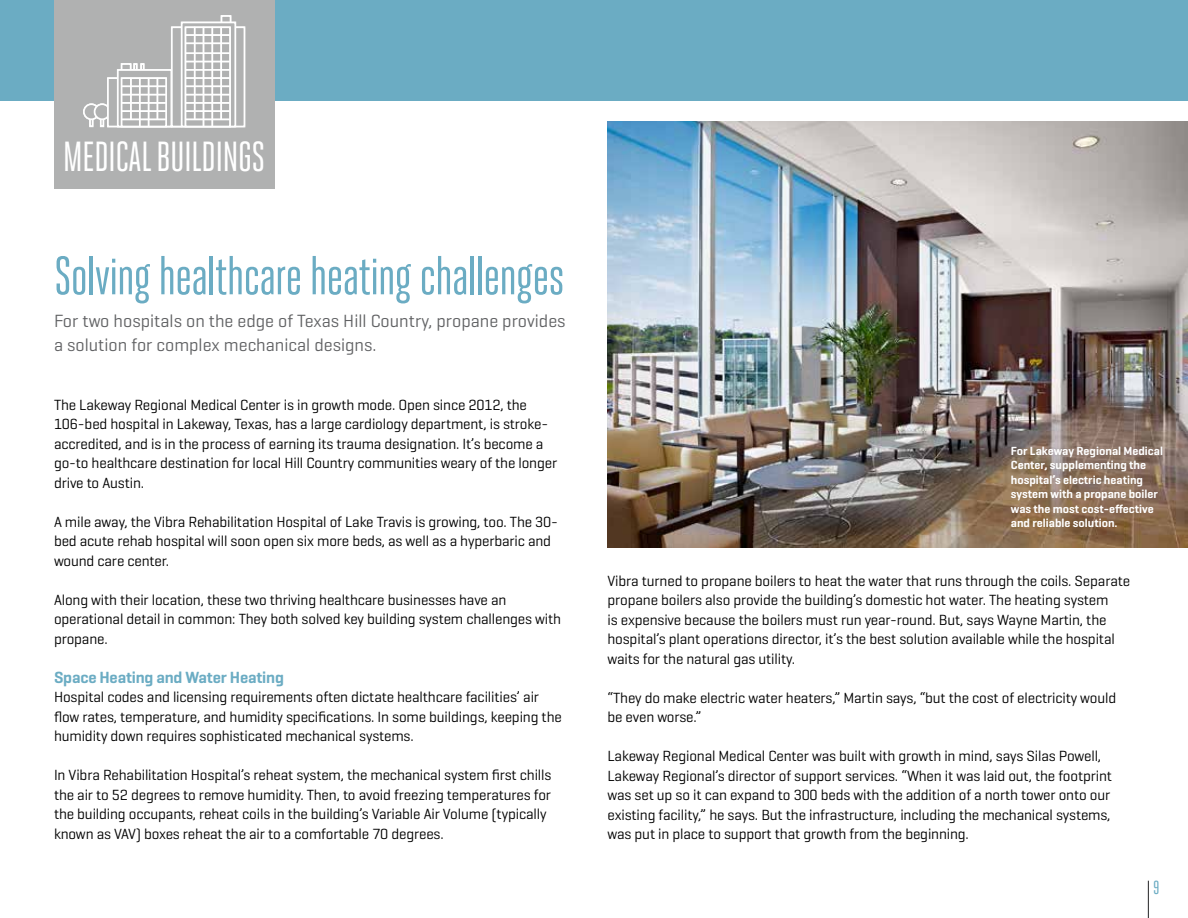
<style>
.page{position:relative;width:1188px;height:918px;background:#fff}
.page>*{position:absolute;margin:0;border:0;box-sizing:border-box;transform-origin:0 0}
.t1{font:54px "Heroic Condensed";letter-spacing:-.02em;color:#6bacc3}
.t2{font:42px "Heroic Condensed";letter-spacing:-.02em;color:#fff}
.t3{font:18.9px "Heroic Condensed";color:#6bacc3}
.t4{font:18px/24px "Geogrotesque";color:#616264}
.t5{font:600 16.5px "Geogrotesque";letter-spacing:-.01em;color:#6bacc3}
.t6{font:15px/19.5px "Geogrotesque";letter-spacing:-.01em;color:#000}
.t7{font:600 12px/14.4px "Geogrotesque";color:#fff}
</style>
<div class="page">
<div style="left:0;top:0;width:1188px;height:100px;background:#6bacc3"></div>
<hr style="left:1148px;top:881px;width:1px;height:37px;background:#222223">
<img style="left:608px;top:122px;width:580px;height:426px">
<div style="left:54px;top:0;width:220px;height:189px;background:#b0b1b1"></div>
<div style="left:89px;top:116px;width:5px;height:11px;border:2px solid #fff"></div>
<div style="left:89px;top:116px;width:4px;height:11px;border:2px solid #fff"></div>
<div style="left:84px;top:104px;width:15px;height:15px;background:#b0b1b1;border-radius:50%"></div>
<div style="left:83px;top:104px;width:17px;height:16px;border:2px solid #fff;border-radius:50%"></div>
<div style="left:100px;top:116px;width:4px;height:11px;border:2px solid #fff"></div>
<div style="left:95px;top:104px;width:15px;height:15px;background:#b0b1b1;border-radius:50%"></div>
<div style="left:94px;top:104px;width:16px;height:16px;border:2px solid #fff;border-radius:50%"></div>
<div style="left:121px;top:63px;width:10px;height:13px;background:#b0b1b1;border:2px solid #fff"></div>
<svg style="left:134px;top:63px;width:10px;height:6px"></svg>
<div style="left:107px;top:78px;width:74px;height:49px;background:#b0b1b1;border:2px solid #fff"></div>
<div style="left:117px;top:69px;width:55px;height:58px;background:#b0b1b1;border:2px solid #fff"></div>
<div style="left:121px;top:77px;width:46px;height:50px;background:#f5f5f5"></div>
<svg style="left:121px;top:78px;width:46px;height:49px;background:#c2c2c2"></svg>
<hr style="left:130px;top:78px;width:2px;height:41px;background:#fff">
<hr style="left:139px;top:78px;width:1px;height:49px;background:#fff">
<hr style="left:139px;top:78px;width:2px;height:48px;background:#fff">
<hr style="left:148px;top:78px;width:1px;height:49px;background:#fff">
<hr style="left:157px;top:78px;width:1px;height:41px;background:#fff">
<hr style="left:122px;top:119px;width:44px;height:1px;background:#fff">
<hr style="left:122px;top:110px;width:44px;height:2px;background:#fff">
<hr style="left:122px;top:102px;width:44px;height:2px;background:#fff">
<hr style="left:122px;top:94px;width:44px;height:1px;background:#fff">
<hr style="left:122px;top:86px;width:44px;height:1px;background:#fff">
<svg style="left:221px;top:15px;width:10px;height:7px"></svg>
<div style="left:171px;top:27px;width:74px;height:100px;background:linear-gradient(to bottom,#b0b1b1,#b0b1b1);border:2px solid #fff"></div>
<svg style="left:181px;top:22px;width:55px;height:105px"></svg>
<svg style="left:185px;top:27px;width:46px;height:100px"></svg>
<hr style="left:194px;top:27px;width:1px;height:92px;background:#fff">
<hr style="left:203px;top:27px;width:1px;height:100px;background:#fff">
<hr style="left:212px;top:27px;width:1px;height:100px;background:#fff">
<hr style="left:220px;top:27px;width:2px;height:92px;background:#fff">
<hr style="left:186px;top:119px;width:44px;height:1px;background:#fff">
<hr style="left:186px;top:111px;width:44px;height:1px;background:#fff">
<hr style="left:186px;top:110px;width:43px;height:2px;background:#fff">
<hr style="left:186px;top:102px;width:44px;height:2px;background:#fff">
<hr style="left:186px;top:94px;width:44px;height:1px;background:#fff">
<hr style="left:186px;top:86px;width:44px;height:1px;background:#fff">
<hr style="left:186px;top:77px;width:44px;height:2px;background:#fff">
<hr style="left:186px;top:69px;width:44px;height:2px;background:#fff">
<hr style="left:186px;top:61px;width:44px;height:1px;background:#fff">
<hr style="left:186px;top:52px;width:44px;height:2px;background:#fff">
<hr style="left:186px;top:43px;width:44px;height:1px;background:#fff">
<hr style="left:186px;top:34px;width:44px;height:2px;background:#fff">
<h2 class="t2" style="left:63px;top:134px;width:204px">MEDICAL BUILDINGS</h2>
<h1 class="t1" style="left:54px;top:247px;width:512px">Solving healthcare heating challenges</h1>
<p class="t4" style="left:54px;top:309px;width:513px">For two hospitals on the edge of Texas Hill Country, propane provides a solution for complex mechanical designs.</p>
<p class="t6" style="left:54px;top:394px;width:505px">The Lakeway Regional Medical Center is in growth mode. Open since 2012, the 106-bed hospital in Lakeway, Texas, has a large cardiology department, is stroke&shy;accredited, and is in the process of earning its trauma designation. It’s become a go-to healthcare destination for local Hill Country communities weary of the longer drive to Austin.</p>
<p class="t6" style="left:54px;top:511px;width:506px">A mile away, the Vibra Rehabilitation Hospital of Lake Travis is growing, too. The 30- bed acute rehab hospital will soon open six more beds, as well as a hyperbaric and wound care center.</p>
<p class="t6" style="left:54px;top:589px;width:509px">Along with their location, these two thriving healthcare businesses have an operational detail in common: They both solved key building system challenges with propane.</p>
<p class="t5" style="left:54px;top:667px;width:231px">Space Heating and Water Heating</p>
<p class="t6" style="left:54px;top:687px;width:509px">Hospital codes and licensing requirements often dictate healthcare facilities’ air flow rates, temperature, and humidity specifications. In some buildings, keeping the humidity down requires sophisticated mechanical systems.</p>
<p class="t6" style="left:54px;top:765px;width:499px">In Vibra Rehabilitation Hospital’s reheat system, the mechanical system first chills the air to 52 degrees to remove humidity. Then, to avoid freezing temperatures for the building occupants, reheat coils in the building’s Variable Air Volume (typically known as VAV) boxes reheat the air to a comfortable 70 degrees.</p>
<p class="t7" style="left:1011px;top:444px;width:154px">For Lakeway Regional Medical<br>Center, supplementing the hospital’s electric heating system with a propane boiler was the most cost-effective and reliable solution.</p>
<p class="t6" style="left:608px;top:571px;width:524px">Vibra turned to propane boilers to heat the water that runs through the coils. Separate propane boilers also provide the building’s domestic hot water. The heating system<br>is expensive because the boilers must run year-round. But, says Wayne Martin, the hospital’s plant operations director, it’s the best solution available while the hospital waits for the natural gas utility.</p>
<p class="t6" style="left:608px;top:688px;width:510px">“They do make electric water heaters,” Martin says, “but the cost of electricity would be even worse.”</p>
<p class="t6" style="left:608px;top:746px;width:506px">Lakeway Regional Medical Center was built with growth in mind, says Silas Powell, Lakeway Regional’s director of support services. “When it was laid out, the footprint was set up so it can expand to 300 beds with the addition of a north tower onto our existing facility,” he says. But the infrastructure, including the mechanical systems, was put in place to support that growth from the beginning.</p>
<p class="t3" style="left:1153px;top:877px;width:8px">9</p>
</div>
